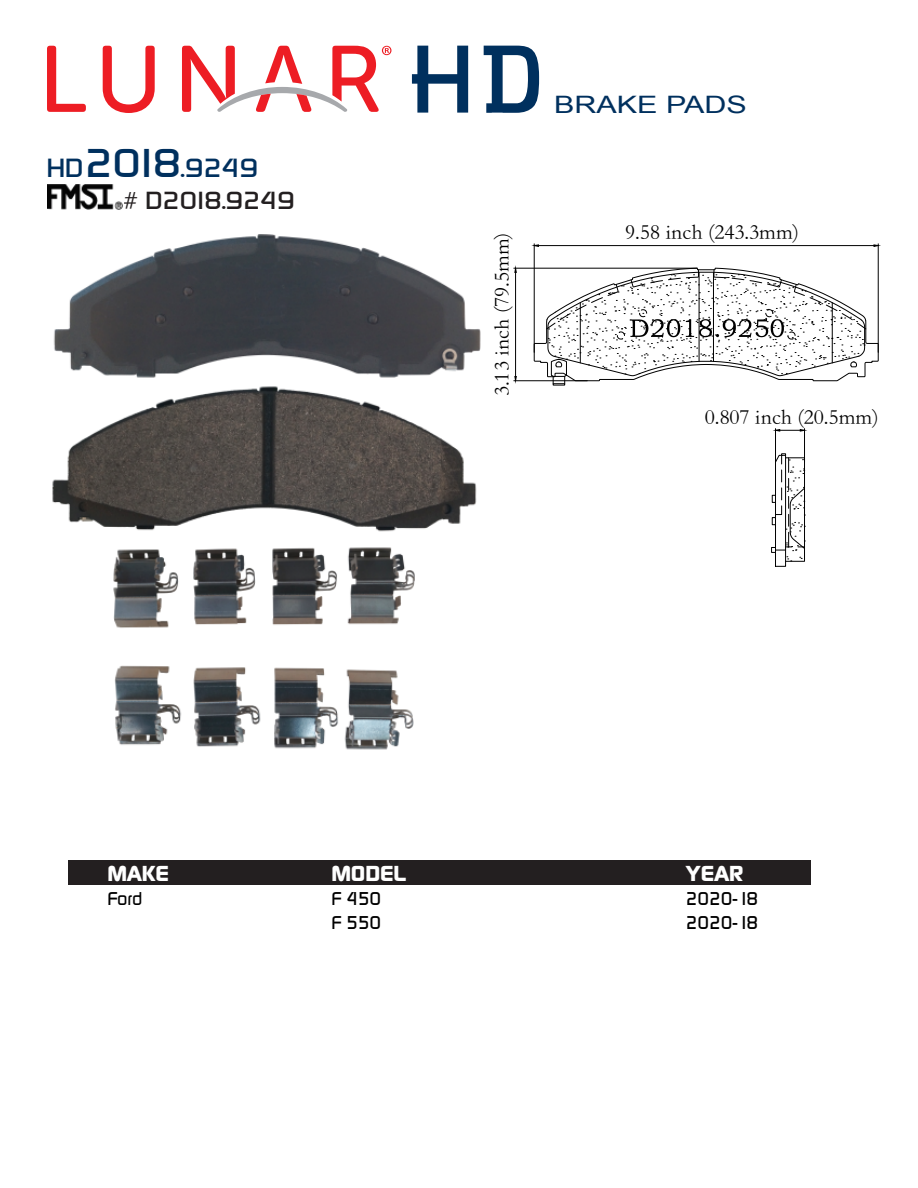
<style>
.page{position:relative;width:918px;height:1188px;background:#fff}
.page>*{position:absolute;margin:0;border:0;box-sizing:border-box;transform-origin:0 0}
.t1{font:500 25.5px "Dicot";letter-spacing:-.025em;color:#00305e;scale:1.15 1}
.t2{font:500 24px "Dicot";letter-spacing:-.025em;color:#231f20;scale:1.15 1}
.t3{font:24px "Arial";color:#00305e;scale:1.27 1}
.t4{font:21.45px "ST Song";color:#000}
.t5{font:700 21px "Dicot";letter-spacing:-.005em;color:#fff;scale:1.15 1}
.t6{font:500 18px/24px "Dicot";letter-spacing:-.005em;color:#000}
.s1{font-size:39px}
</style>
<div class="page">
<svg style="left:412px;top:46px;width:127px;height:67px"></svg>
<div style="left:68px;top:860px;width:742px;height:25px;background:#231f20"></div>
<svg style="left:47px;top:46px;width:344px;height:67px"></svg>
<img style="left:48px;top:185px;width:75px;height:25px">
<img style="left:52px;top:234px;width:429px;height:516px">
<hr style="left:775px;top:429px;width:1px;height:33px;background:#000">
<hr style="left:804px;top:429px;width:1px;height:33px;background:#000">
<svg style="left:776px;top:429px;width:28px;height:3px"></svg>
<svg style="left:771px;top:453px;width:34px;height:114px"></svg>
<hr style="left:534px;top:244px;width:1px;height:108px;background:#000">
<hr style="left:878px;top:244px;width:1px;height:108px;background:#000">
<hr style="left:538px;top:245px;width:336px;height:1px;background:#000">
<svg style="left:533px;top:244px;width:6px;height:3px"></svg>
<svg style="left:873px;top:244px;width:6px;height:3px"></svg>
<hr style="left:514px;top:268px;width:183px;height:1px;background:#000">
<hr style="left:514px;top:380px;width:73px;height:1px;background:#000">
<hr style="left:515px;top:272px;width:1px;height:105px;background:#000">
<svg style="left:514px;top:267px;width:3px;height:6px"></svg>
<svg style="left:514px;top:376px;width:3px;height:5px"></svg>
<svg style="left:533px;top:268px;width:346px;height:117px"></svg>
<p class="t1" style="left:47px;top:156px;width:186px">HD<span class="s1">2018</span>.9249</p>
<p class="t2" style="left:122px;top:189px;width:152px"># D2018.9249</p>
<p class="t3" style="left:554px;top:89px;width:153px">BRAKE PADS</p>
<p class="t4" style="left:490px;top:396px;width:166px;rotate:-90deg">3.13 inch (79.5mm)</p>
<p class="t4" style="left:625px;top:220px;width:175px">9.58 inch (243.3mm)</p>
<p class="t4" style="left:705px;top:404px;width:175px">0.807 inch (20.5mm)</p>
<p class="t5" style="left:107px;top:863px;width:55px">MAKE</p>
<p class="t6" style="left:107px;top:887px;width:36px">Ford</p>
<p class="t5" style="left:331px;top:863px;width:67px">MODEL</p>
<p class="t6" style="left:331px;top:887px;width:51px">F 450<br>F 550</p>
<p class="t5" style="left:686px;top:863px;width:52px">YEAR</p>
<p class="t6" style="left:686px;top:887px;width:74px">2020-18<br>2020-18</p>
</div>
